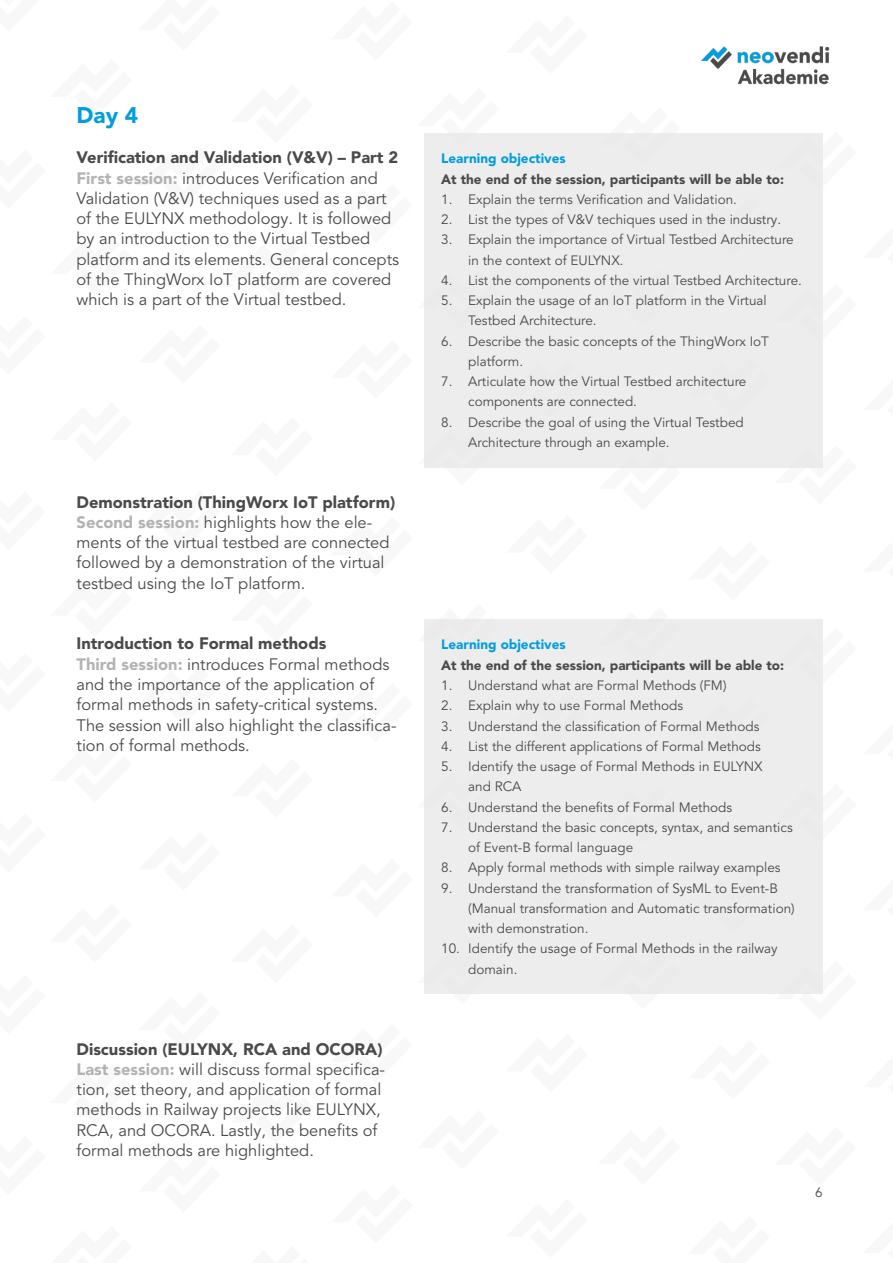
<style>
.page{position:relative;width:893px;height:1263px;background:#fff}
.page>*{position:absolute;margin:0;border:0;box-sizing:border-box;transform-origin:0 0}
.t1{font:900 22.5px "Avenir LT Pro";color:#009ddf}
.t2{font:16.5px/20.2px "Avenir LT Pro";color:#4a4a49}
.t3{font:13.5px/20.2px "Avenir LT Pro";color:#4a4a49}
.t4{font:900 13.5px "Avenir LT Pro";color:#4a4a49}
.t5{font:900 13.5px "Avenir LT Pro";color:#009ddf}
.s1{font-weight:900}
.s2{font-weight:900;color:#b3b3b3}
</style>
<div class="page">
<img style="left:701px;top:46px;width:129px;height:39px">
<svg style="left:424px;top:467px;width:75px;height:1px"></svg>
<svg style="left:774px;top:467px;width:49px;height:1px"></svg>
<svg style="left:598px;top:467px;width:82px;height:1px"></svg>
<div style="left:424px;top:133px;width:399px;height:334px;background:#ededed"></div>
<div style="left:424px;top:619px;width:399px;height:375px;background:#ededed"></div>
<h1 class="t1" style="left:77px;top:101px;width:63px">Day 4</h1>
<p class="t2" style="left:77px;top:148px;width:324px"><span class="s1">Verification and Validation (V&amp;V) – Part 2<br></span><span class="s2">First session:</span> introduces Verification and Validation (V&amp;V) techniques used as a part of the EULYNX methodology. It is followed by an introduction to the Virtual Testbed platform and its elements. General concepts of the ThingWorx IoT platform are covered which is a part of the Virtual testbed.</p>
<p class="t2" style="left:77px;top:492px;width:320px"><span class="s1">Demonstration (ThingWorx IoT platform)<br></span><span class="s2">Second session:</span> highlights how the ele&shy;ments of the virtual testbed are connected followed by a demonstration of the virtual testbed using the IoT platform.</p>
<p class="t2" style="left:77px;top:634px;width:321px"><span class="s1">Introduction to Formal methods<br></span><span class="s2">Third session:</span> introduces Formal methods and the importance of the application of formal methods in safety-critical systems.<br>The session will also highlight the classifica&shy;tion of formal methods.</p>
<p class="t2" style="left:77px;top:1039px;width:310px"><span class="s1">Discussion (EULYNX, RCA and OCORA)<br></span><span class="s2">Last session:</span> will discuss formal specifica&shy;tion, set theory, and application of formal methods in Railway projects like EULYNX, RCA, and OCORA. Lastly, the benefits of formal methods are highlighted.</p>
<p class="t5" style="left:441px;top:151px;width:126px">Learning objectives</p>
<p class="t4" style="left:441px;top:171px;width:344px">At the end of the session, participants will be able to:</p>
<p class="t3" style="left:441px;top:189px;width:297px">1. Explain the terms Verification and Validation.</p>
<p class="t3" style="left:441px;top:210px;width:341px">2. List the types of V&amp;V techiques used in the industry.</p>
<p class="t3" style="left:468px;top:230px;width:327px;text-indent:-27px">3. Explain the importance of Virtual Testbed Architecture in the context of EULYNX.</p>
<p class="t3" style="left:441px;top:270px;width:362px">4. List the components of the virtual Testbed Architecture.</p>
<p class="t3" style="left:468px;top:291px;width:300px;text-indent:-27px">5. Explain the usage of an IoT platform in the Virtual<br>Testbed Architecture.</p>
<p class="t3" style="left:468px;top:331px;width:302px;text-indent:-27px">6. Describe the basic concepts of the ThingWorx IoT platform.</p>
<p class="t3" style="left:468px;top:372px;width:280px;text-indent:-27px">7. Articulate how the Virtual Testbed architecture components are connected.</p>
<p class="t3" style="left:468px;top:412px;width:277px;text-indent:-27px">8. Describe the goal of using the Virtual Testbed<br>Architecture through an example.</p>
<p class="t5" style="left:441px;top:637px;width:126px">Learning objectives</p>
<p class="t4" style="left:441px;top:657px;width:344px">At the end of the session, participants will be able to:</p>
<p class="t3" style="left:441px;top:675px;width:287px">1. Understand what are Formal Methods (FM)</p>
<p class="t3" style="left:441px;top:696px;width:244px">2. Explain why to use Formal Methods</p>
<p class="t3" style="left:441px;top:716px;width:320px">3. Understand the classification of Formal Methods</p>
<p class="t3" style="left:441px;top:736px;width:321px">4. List the different applications of Formal Methods</p>
<p class="t3" style="left:468px;top:756px;width:296px;text-indent:-27px">5. Identify the usage of Formal Methods in EULYNX and RCA</p>
<p class="t3" style="left:441px;top:797px;width:293px">6. Understand the benefits of Formal Methods</p>
<p class="t3" style="left:468px;top:817px;width:326px;text-indent:-27px">7. Understand the basic concepts, syntax, and semantics of Event-B formal language</p>
<p class="t3" style="left:441px;top:858px;width:341px">8. Apply formal methods with simple railway examples</p>
<p class="t3" style="left:468px;top:878px;width:328px;text-indent:-27px">9. Understand the transformation of SysML to Event-B (Manual transformation and Automatic transformation) with demonstration.</p>
<p class="t3" style="left:468px;top:939px;width:311px;text-indent:-27px">10. Identify the usage of Formal Methods in the railway domain.</p>
<p class="t3" style="left:815px;top:1182px;width:9px">6</p>
</div>
